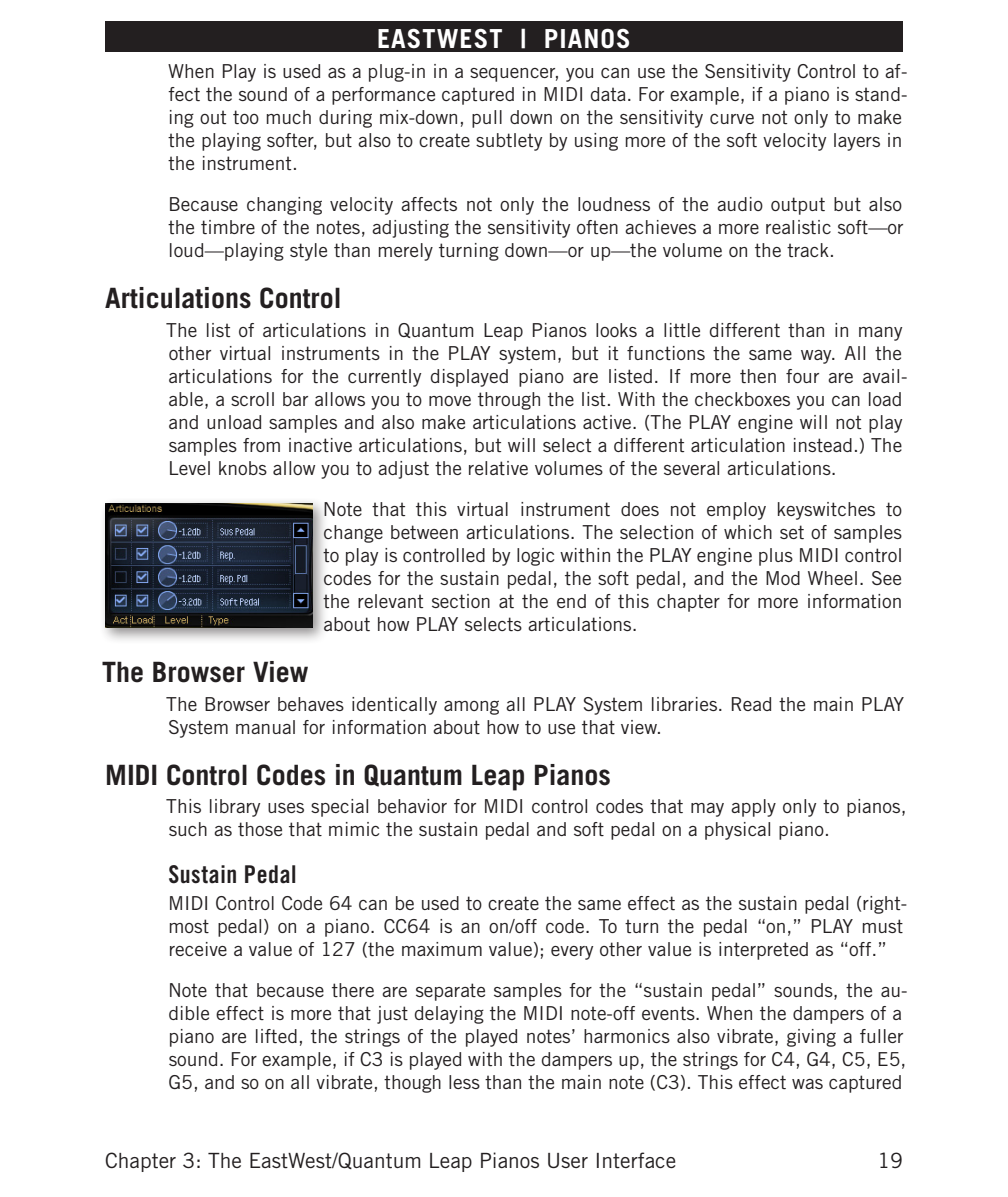
<style>
.page{position:relative;width:1008px;height:1197px;background:#fff}
.page>*{position:absolute;margin:0;border:0;box-sizing:border-box;transform-origin:0 0}
.Major_Section{font:700 28px "Trade Gothic LT";color:#231f20}
.t1{font:700 26.25px "Trade Gothic LT";letter-spacing:.04em;color:#fff}
.Minor_Section{font:24.5px "Trade Gothic LT Bold Cond Twenty";letter-spacing:.025em;color:#231f20}
.t2{font:21px "Trade Gothic LT";color:#231f20}
.Text{font:19.25px/23.1px "Trade Gothic LT";color:#231f20}
</style>
<div class="page">
<div style="left:105px;top:21px;width:798px;height:31px;background:#231f20"></div>
<div style="left:98px;top:497px;width:232px;height:148px;background:#231f20;opacity:.5"></div>
<img style="left:105px;top:503px;width:207px;height:125px">
<h2 class="t1" style="left:377px;top:22px;width:255px">EASTWEST | PIANOS</h2>
<p class="Text" style="left:168px;top:59px;width:741px">When Play is used as a plug-in in a sequencer, you can use the Sensitivity Control to af&shy;fect the sound of a performance captured in MIDI data. For example, if a piano is stand&shy;ing out too much during mix-down, pull down on the sensitivity curve not only to make the playing softer, but also to create subtlety by using more of the soft velocity layers in the instrument.</p>
<p class="Text" style="left:168px;top:192px;width:737px;text-align:justify">Because changing velocity affects not only the loudness of the audio output but also the timbre of the notes, adjusting the sensitivity often achieves a more realistic soft—or loud—playing style than merely turning down—or up—the volume on the track.</p>
<p class="Major_Section" style="left:105px;top:281px;width:238px">Articulations Control</p>
<p class="Text" style="left:166px;top:318px;width:743px">The list of articulations in Quantum Leap Pianos looks a little different than in many other virtual instruments in the PLAY system, but it functions the same way. All the articulations for the currently displayed piano are listed. If more then four are avail&shy;able, a scroll bar allows you to move through the list. With the checkboxes you can load and unload samples and also make articulations active. (The PLAY engine will not play samples from inactive articulations, but will select a different articulation instead.) The Level knobs allow you to adjust the relative volumes of the several articulations.</p>
<p class="Text" style="left:323px;top:497px;width:581px;text-align:justify">Note that this virtual instrument does not employ keyswitches to change between articulations. The selection of which set of samples to play is controlled by logic within the PLAY engine plus MIDI control codes for the sustain pedal, the soft pedal, and the Mod Wheel. See the relevant section at the end of this chapter for more information about how PLAY selects articulations.</p>
<p class="Major_Section" style="left:102px;top:655px;width:208px">The Browser View</p>
<p class="Text" style="left:166px;top:692px;width:739px">The Browser behaves identically among all PLAY System libraries. Read the main PLAY<br>System manual for information about how to use that view.</p>
<p class="Major_Section" style="left:105px;top:758px;width:507px">MIDI Control Codes in Quantum Leap Pianos</p>
<p class="Text" style="left:166px;top:795px;width:742px">This library uses special behavior for MIDI control codes that may apply only to pianos, such as those that mimic the sustain pedal and soft pedal on a physical piano.</p>
<p class="Minor_Section" style="left:168px;top:860px;width:130px">Sustain Pedal</p>
<p class="Text" style="left:168px;top:891px;width:741px">MIDI Control Code 64 can be used to create the same effect as the sustain pedal (right&shy;most pedal) on a piano. CC64 is an on/off code. To turn the pedal “on,” PLAY must receive a value of 127 (the maximum value); every other value is interpreted as “off.”</p>
<p class="Text" style="left:168px;top:978px;width:741px">Note that because there are separate samples for the “sustain pedal” sounds, the au&shy;dible effect is more that just delaying the MIDI note-off events. When the dampers of a piano are lifted, the strings of the played notes’ harmonics also vibrate, giving a fuller sound. For example, if C3 is played with the dampers up, the strings for C4, G4, C5, E5, G5, and so on all vibrate, though less than the main note (C3). This effect was captured</p>
<p class="t2" style="left:105px;top:1148px;width:573px">Chapter 3: The EastWest/Quantum Leap Pianos User Interface</p>
<p class="t2" style="left:877px;top:1148px;width:27px">19</p>
</div>
